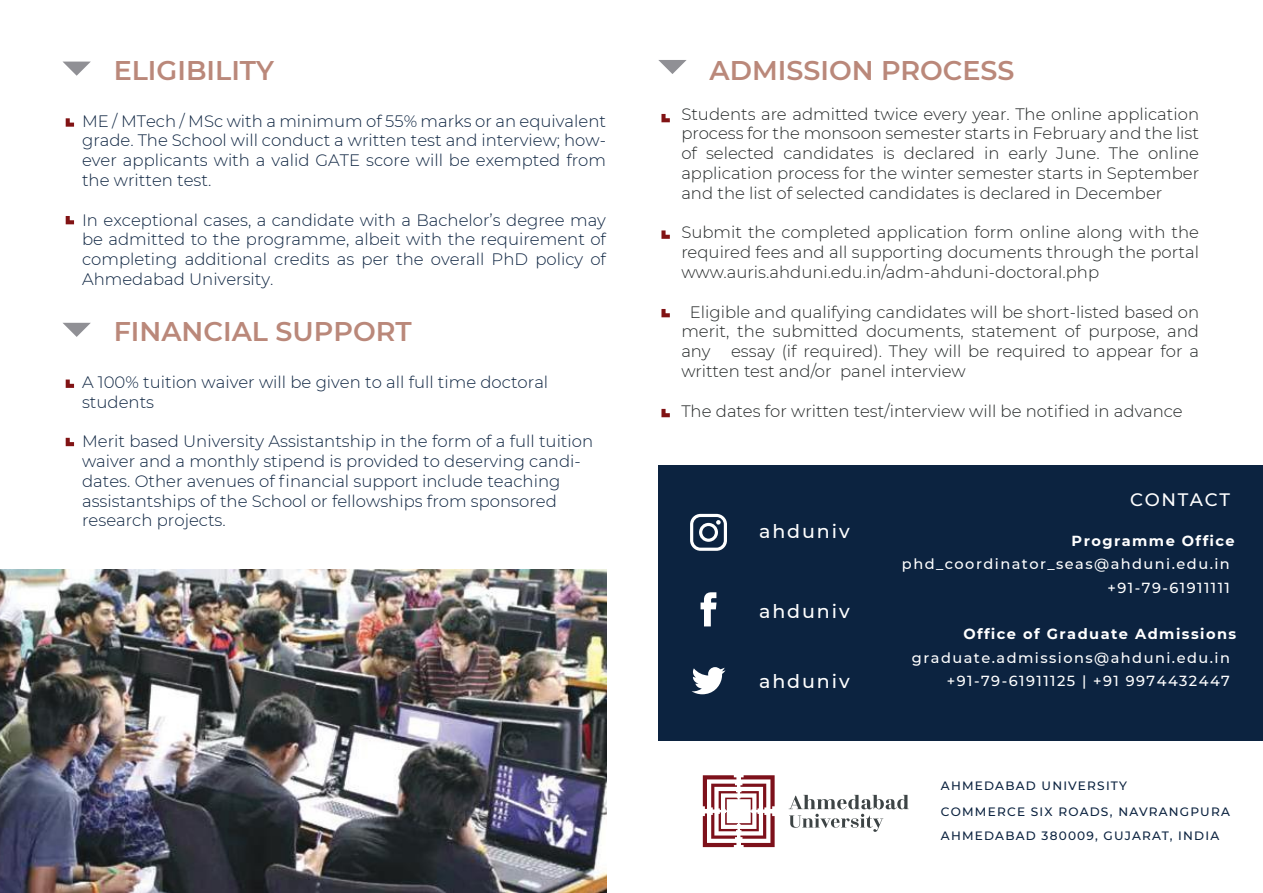
<style>
.page{position:relative;width:1263px;height:893px;background:#fff}
.page>*{position:absolute;margin:0;border:0;box-sizing:border-box;transform-origin:0 0}
.t1{font:600 27px "Montserrat";color:#ba887a}
.t2{font:500 19.05px "Montserrat";letter-spacing:.1em;color:#fff}
.t3{font:500 18px "Montserrat";letter-spacing:.09em;color:#fff}
.t4{font:300 16.5px/19.8px "Montserrat";color:#232727;text-align:justify}
.t5{font:300 16.5px/19.8px "Montserrat";color:#0c2340;text-align:justify}
.t6{font:500 14.55px/23.4px "Montserrat";letter-spacing:.1em;color:#fff;text-align:right}
.t7{font:700 14.55px "Montserrat";letter-spacing:.1em;color:#fff}
.t8{font:500 12.15px "Montserrat";letter-spacing:.1em;color:#0c2340}
</style>
<div class="page">
<img style="left:0;top:569px;width:606px;height:324px">
<div style="left:658px;top:465px;width:605px;height:428px;background:#0c2340"></div>
<div style="left:658px;top:742px;width:605px;height:151px;background:#fff"></div>
<svg style="left:66px;top:118px;width:8px;height:9px"></svg>
<svg style="left:66px;top:216px;width:8px;height:8px"></svg>
<svg style="left:703px;top:775px;width:72px;height:72px"></svg>
<svg style="left:789px;top:795px;width:120px;height:37px"></svg>
<svg style="left:690px;top:514px;width:37px;height:37px"></svg>
<svg style="left:700px;top:592px;width:16px;height:34px"></svg>
<svg style="left:691px;top:667px;width:34px;height:27px"></svg>
<svg style="left:63px;top:62px;width:27px;height:14px"></svg>
<svg style="left:661px;top:309px;width:9px;height:8px"></svg>
<svg style="left:661px;top:230px;width:9px;height:9px"></svg>
<svg style="left:661px;top:409px;width:9px;height:8px"></svg>
<svg style="left:661px;top:114px;width:9px;height:8px"></svg>
<svg style="left:658px;top:60px;width:29px;height:14px"></svg>
<svg style="left:66px;top:380px;width:8px;height:8px"></svg>
<svg style="left:66px;top:438px;width:8px;height:8px"></svg>
<svg style="left:63px;top:323px;width:28px;height:14px"></svg>
<h1 class="t1" style="left:114px;top:51px;width:162px">ELIGIBILITY</h1>
<p class="t5" style="left:82px;top:110px;width:525px">ME / MTech / MSc with a minimum of 55% marks or an equivalent grade. The School will conduct a written test and interview; how&shy;ever applicants with a valid GATE score will be exempted from the written test.</p>
<p class="t5" style="left:82px;top:209px;width:525px">In exceptional cases, a candidate with a Bachelor’s degree may be admitted to the programme, albeit with the requirement of completing additional credits as per the overall PhD policy of Ahmedabad University.</p>
<h1 class="t1" style="left:114px;top:312px;width:300px">FINANCIAL SUPPORT</h1>
<p class="t5" style="left:82px;top:371px;width:468px">A 100% tuition waiver will be given to all full time doctoral students</p>
<p class="t5" style="left:82px;top:431px;width:513px;text-align:left">Merit based University Assistantship in the form of a full tuition waiver and a monthly stipend is provided to deserving candi&shy;dates. Other avenues of financial support include teaching assistantships of the School or fellowships from sponsored research projects.</p>
<h1 class="t1" style="left:709px;top:51px;width:307px">ADMISSION PROCESS</h1>
<p class="t4" style="left:681px;top:103px;width:519px">Students are admitted twice every year. The online application process for the monsoon semester starts in February and the list of selected candidates is declared in early June. The online application process for the winter semester starts in September and the list of selected candidates is declared in December</p>
<p class="t4" style="left:681px;top:222px;width:519px">Submit the completed application form online along with the required fees and all supporting documents through the portal www.auris.ahduni.edu.in/adm-ahduni-doctoral.php</p>
<p class="t4" style="left:681px;top:301px;width:519px;text-indent:8px">Eligible and qualifying candidates will be short-listed based on merit, the submitted documents, statement of purpose, and any essay (if required). They will be required to appear for a written test and/or panel interview</p>
<p class="t4" style="left:681px;top:400px;width:503px">The dates for written test/interview will be notified in advance</p>
<p class="t2" style="left:759px;top:518px;width:92px">ahduniv</p>
<p class="t2" style="left:759px;top:598px;width:92px">ahduniv</p>
<p class="t2" style="left:759px;top:667px;width:92px">ahduniv</p>
<p class="t3" style="left:1130px;top:487px;width:101px">CONTACT</p>
<p class="t7" style="left:1071px;top:530px;width:165px">Programme Office</p>
<p class="t6" style="left:902px;top:552px;width:329px">phd_coordinator_seas@ahduni.edu.in +91-79-61911111</p>
<p class="t7" style="left:963px;top:624px;width:274px">Office of Graduate Admissions</p>
<p class="t6" style="left:912px;top:645px;width:319px">graduate.admissions@ahduni.edu.in +91-79-61911125 | +91 9974432447</p>
<p class="t8" style="left:941px;top:777px;width:188px">AHMEDABAD UNIVERSITY</p>
<p class="t8" style="left:941px;top:803px;width:290px">COMMERCE SIX ROADS, NAVRANGPURA</p>
<p class="t8" style="left:941px;top:827px;width:280px">AHMEDABAD 380009, GUJARAT, INDIA</p>
</div>
